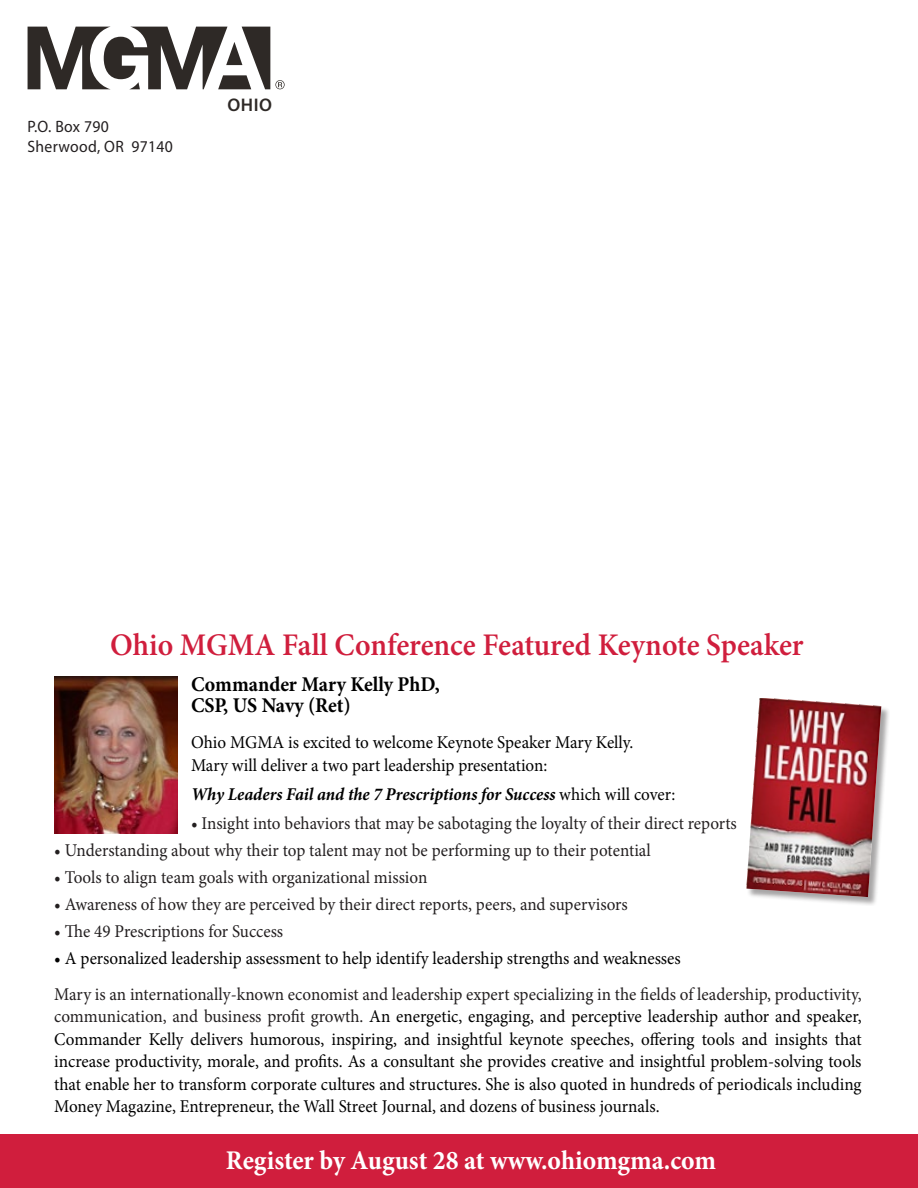
<style>
.page{position:relative;width:918px;height:1188px;background:#fff}
.page>*{position:absolute;margin:0;border:0;box-sizing:border-box;transform-origin:0 0}
.t1{font:600 31.5px "Minion Pro";color:#d01e3d;scale:.95 1}
.t2{font:700 27px "Minion Pro";color:#fff;scale:.95 1}
.Default{font:700 21px "Minion Pro";color:#000;scale:.95 1}
.t3{font:600 18.3px "Myriad Pro";color:#2e2926}
.Default-2{font:18px/22.5px "Minion Pro";color:#000;text-align:justify;scale:.95 1}
.Default-3{font:18px "Minion Pro";color:#231f20;scale:.95 1}
.Default-4{font:italic 700 18px "Minion Pro";letter-spacing:-.005em;color:#000;scale:.95 1}
.Normal__Web{font:16.5px "Myriad Pro";letter-spacing:.02em;color:#231f20;scale:.95 1}
.s1{font-weight:400;font-style:normal}
.s2{color:#231f20}
</style>
<div class="page">
<svg style="left:28px;top:27px;width:257px;height:62px"></svg>
<img style="left:54px;top:676px;width:124px;height:157px">
<div style="left:0;top:1135px;width:918px;height:53px;background:#d01e3d"></div>
<div style="left:746px;top:698px;width:144px;height:208px;background:#231f20;opacity:.4"></div>
<img style="left:746px;top:698px;width:135px;height:199px">
<p class="Normal__Web" style="left:28px;top:117px;width:87px">P.O. Box 790</p>
<p class="Normal__Web" style="left:28px;top:136px;width:155px">Sherwood, OR 97140</p>
<p class="t3" style="left:228px;top:93px;width:46px">OHIO</p>
<p class="t1" style="left:110px;top:623px;width:732px">Ohio MGMA Fall Conference Featured Keynote Speaker</p>
<p class="Default" style="left:191px;top:670px;width:263px">Commander Mary Kelly PhD,</p>
<p class="Default" style="left:191px;top:691px;width:170px">CSP, US Navy (Ret)</p>
<p class="Default-2" style="left:191px;top:732px;width:467px">Ohio MGMA is excited to welcome Keynote Speaker Mary Kelly.</p>
<p class="Default-2" style="left:191px;top:754px;width:377px">Mary will deliver a two part leadership presentation:</p>
<p class="Default-4" style="left:191px;top:782px;width:511px">Why Leaders Fail and the 7 Prescriptions for Success <span class="s1">which will cover:</span></p>
<p class="Default-3" style="left:191px;top:812px;width:576px">• Insight into behaviors that may be sabotaging the loyalty of their direct reports</p>
<p class="Default-3" style="left:54px;top:838px;width:630px">• Understanding about why their top talent may not be performing up to their potential</p>
<p class="Default-3" style="left:54px;top:865px;width:394px">• Tools to align team goals with organizational mission</p>
<p class="Default-3" style="left:54px;top:892px;width:605px">• Awareness of how they are perceived by their direct reports, peers, and supervisors</p>
<p class="Default-3" style="left:54px;top:919px;width:243px">• The 49 Prescriptions for Success</p>
<p class="Default-2" style="left:54px;top:947px;width:661px">• A personalized leadership assessment to help identify leadership strengths and weaknesses</p>
<p class="Default-2" style="left:54px;top:983px;width:852px"><span class="s2">Mary is an internationally-known economist and leadership expert specializing in the fields of leadership, productivity, communication, and business profit growth.</span> An energetic, engaging, and perceptive leadership author and speaker, Commander Kelly delivers humorous, inspiring, and insightful keynote speeches, offering tools and insights that increase productivity, morale, and profits. As a consultant she provides creative and insightful problem-solving tools that enable her to transform corporate cultures and structures. She is also quoted in hundreds of periodicals including Money Magazine, Entrepreneur, the Wall Street Journal, and dozens of business journals.</p>
<p class="t2" style="left:226px;top:1142px;width:517px">Register by August 28 at www.ohiomgma.com</p>
</div>
